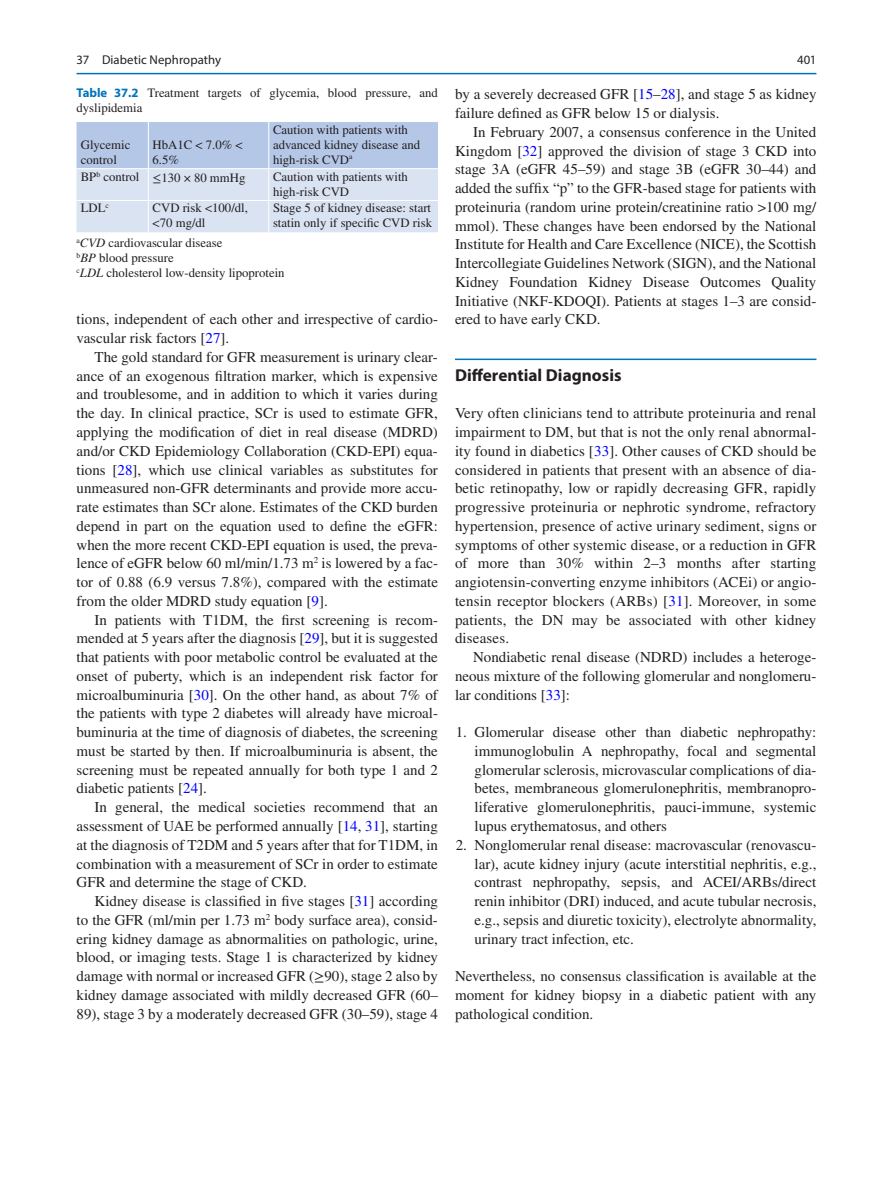
<style>
.page{position:relative;width:893px;height:1187px;background:#fff}
.page>*{position:absolute;margin:0;border:0;box-sizing:border-box;transform-origin:0 0}
.t1{font:700 17.25px "Myriad Pro";color:#231f20}
.t2{font:15px/18.8px "Times LT Std";color:#231f20;text-align:justify}
.t3{font:12.75px/15px "Times LT Std";color:#231f20}
.t4{font:12.75px "Myriad Pro";letter-spacing:.005em;color:#231f20}
.s1{font-family:"Myriad Pro";font-weight:700;color:#0073bc}
.s2{font-family:"STIX General"}
.s3{font-style:italic}
.s4{color:#00f}
</style>
<div class="page">
<hr style="left:455px;top:358px;width:361px;height:2px;background:#0073bc">
<svg style="left:77px;top:122px;width:361px;height:110px"></svg>
<hr style="left:77px;top:168px;width:71px;height:1px;background:#fff">
<hr style="left:148px;top:122px;width:1px;height:46px;background:#fff">
<hr style="left:148px;top:168px;width:121px;height:1px;background:#fff">
<hr style="left:268px;top:122px;width:1px;height:46px;background:#fff">
<hr style="left:269px;top:168px;width:169px;height:1px;background:#fff">
<hr style="left:148px;top:169px;width:1px;height:31px;background:#fff">
<hr style="left:268px;top:169px;width:1px;height:31px;background:#fff">
<hr style="left:268px;top:201px;width:1px;height:31px;background:#fff">
<hr style="left:148px;top:201px;width:1px;height:31px;background:#fff">
<hr style="left:77px;top:200px;width:71px;height:1px;background:#fff">
<hr style="left:148px;top:200px;width:121px;height:1px;background:#fff">
<hr style="left:269px;top:200px;width:169px;height:1px;background:#fff">
<hr style="left:77px;top:73px;width:739px;height:1px;background:#0073bc">
<p class="t4" style="left:77px;top:52px;width:146px">37 Diabetic Nephropathy</p>
<p class="t3" style="left:77px;top:85px;width:363px"><span class="s1">Table 37.2</span> Treatment targets of glycemia, blood pressure, and dyslipidemia</p>
<p class="t3" style="left:81px;top:137px;width:51px">Glycemic control</p>
<p class="t3" style="left:153px;top:137px;width:92px">HbA1C &lt; 7.0% &lt;<br>6.5%</p>
<p class="t3" style="left:273px;top:122px;width:149px">Caution with patients with advanced kidney disease and high-risk CVD<sup>a</sup></p>
<p class="t3" style="left:81px;top:170px;width:166px">BP<sup>b</sup> control <span class="s2">≤</span>130 × 80 mmHg</p>
<p class="t3" style="left:273px;top:169px;width:136px">Caution with patients with high-risk CVD</p>
<p class="t3" style="left:81px;top:200px;width:30px">LDL<sup>c</sup></p>
<p class="t3" style="left:153px;top:200px;width:97px">CVD risk &lt;100/dl, &lt;70 mg/dl</p>
<p class="t3" style="left:273px;top:200px;width:161px">Stage 5 of kidney disease: start statin only if specific CVD risk</p>
<p class="t3" style="left:77px;top:235px;width:210px"><sup>a</sup><span class="s3">CVD</span> cardiovascular disease<br><sup>b</sup><span class="s3">BP</span> blood pressure<br><sup>c</sup><span class="s3">LDL</span> cholesterol low-density lipoprotein</p>
<p class="t2" style="left:77px;top:310px;width:363px">tions, independent of each other and irrespective of cardio&shy;vascular risk factors [<span class="s4">27</span>].</p>
<p class="t2" style="left:77px;top:347px;width:363px;text-indent:18px">The gold standard for GFR measurement is urinary clear&shy;ance of an exogenous filtration marker, which is expensive and troublesome, and in addition to which it varies during the day. In clinical practice, SCr is used to estimate GFR, applying the modification of diet in real disease (MDRD) and/or CKD Epidemiology Collaboration (CKD-EPI) equa&shy;tions [<span class="s4">28</span>], which use clinical variables as substitutes for unmeasured non-GFR determinants and provide more accu&shy;rate estimates than SCr alone. Estimates of the CKD burden depend in part on the equation used to define the eGFR: when the more recent CKD-EPI equation is used, the preva&shy;lence of eGFR below 60 ml/min/1.73 m<sup>2</sup> is lowered by a fac&shy;tor of 0.88 (6.9 versus 7.8%), compared with the estimate from the older MDRD study equation [<span class="s4">9</span>].</p>
<p class="t2" style="left:77px;top:610px;width:363px;text-indent:18px">In patients with T1DM, the first screening is recom&shy;mended at 5 years after the diagnosis [<span class="s4">29</span>], but it is suggested that patients with poor metabolic control be evaluated at the onset of puberty, which is an independent risk factor for microalbuminuria [<span class="s4">30</span>]. On the other hand, as about 7% of the patients with type 2 diabetes will already have microal&shy;buminuria at the time of diagnosis of diabetes, the screening must be started by then. If microalbuminuria is absent, the screening must be repeated annually for both type 1 and 2 diabetic patients [<span class="s4">24</span>].</p>
<p class="t2" style="left:77px;top:797px;width:363px;text-indent:18px">In general, the medical societies recommend that an assessment of UAE be performed annually [<span class="s4">14</span>, <span class="s4">31</span>], starting at the diagnosis of T2DM and 5 years after that for T1DM, in combination with a measurement of SCr in order to estimate GFR and determine the stage of CKD.</p>
<p class="t2" style="left:77px;top:891px;width:363px;text-indent:18px">Kidney disease is classified in five stages [<span class="s4">31</span>] according to the GFR (ml/min per 1.73 m<sup>2</sup> body surface area), consid&shy;ering kidney damage as abnormalities on pathologic, urine, blood, or imaging tests. Stage 1 is characterized by kidney damage with normal or increased GFR (<span class="s2">≥</span>90), stage 2 also by kidney damage associated with mildly decreased GFR (60– 89), stage 3 by a moderately decreased GFR (30–59), stage 4</p>
<p class="t4" style="left:797px;top:52px;width:21px">401</p>
<p class="t2" style="left:455px;top:85px;width:363px">by a severely decreased GFR [<span class="s4">15</span>–<span class="s4">28</span>], and stage 5 as kidney failure defined as GFR below 15 or dialysis.</p>
<p class="t2" style="left:455px;top:122px;width:363px;text-indent:18px">In February 2007, a consensus conference in the United Kingdom [<span class="s4">32</span>] approved the division of stage 3 CKD into stage 3A (eGFR 45–59) and stage 3B (eGFR 30–44) and added the suffix “p” to the GFR-based stage for patients with proteinuria (random urine protein/creatinine ratio &gt;100 mg/ mmol). These changes have been endorsed by the National Institute for Health and Care Excellence (NICE), the Scottish Intercollegiate Guidelines Network (SIGN), and the National Kidney Foundation Kidney Disease Outcomes Quality Initiative (NKF-KDOQI). Patients at stages 1–3 are consid&shy;ered to have early CKD.</p>
<p class="t1" style="left:455px;top:363px;width:168px">Differential Diagnosis</p>
<p class="t2" style="left:455px;top:404px;width:363px">Very often clinicians tend to attribute proteinuria and renal impairment to DM, but that is not the only renal abnormal&shy;ity found in diabetics [<span class="s4">33</span>]. Other causes of CKD should be considered in patients that present with an absence of dia&shy;betic retinopathy, low or rapidly decreasing GFR, rapidly progressive proteinuria or nephrotic syndrome, refractory hypertension, presence of active urinary sediment, signs or symptoms of other systemic disease, or a reduction in GFR of more than 30% within 2–3 months after starting angiotensin-converting enzyme inhibitors (ACEi) or angio&shy;tensin receptor blockers (ARBs) [<span class="s4">31</span>]. Moreover, in some patients, the DN may be associated with other kidney diseases.</p>
<p class="t2" style="left:455px;top:647px;width:363px;text-indent:18px">Nondiabetic renal disease (NDRD) includes a heteroge&shy;neous mixture of the following glomerular and nonglomeru&shy;lar conditions [<span class="s4">33</span>]:</p>
<p class="t2" style="left:474px;top:722px;width:343px;text-indent:-19px">1. Glomerular disease other than diabetic nephropathy: immunoglobulin A nephropathy, focal and segmental glomerular sclerosis, microvascular complications of dia&shy;betes, membraneous glomerulonephritis, membranopro&shy;liferative glomerulonephritis, pauci-immune, systemic lupus erythematosus, and others</p>
<p class="t2" style="left:474px;top:835px;width:343px;text-indent:-19px">2. Nonglomerular renal disease: macrovascular (renovascu&shy;lar), acute kidney injury (acute interstitial nephritis, e.g., contrast nephropathy, sepsis, and ACEI/ARBs/direct renin inhibitor (DRI) induced, and acute tubular necrosis, e.g., sepsis and diuretic toxicity), electrolyte abnormality, urinary tract infection, etc.</p>
<p class="t2" style="left:455px;top:966px;width:363px">Nevertheless, no consensus classification is available at the moment for kidney biopsy in a diabetic patient with any pathological condition.</p>
</div>
